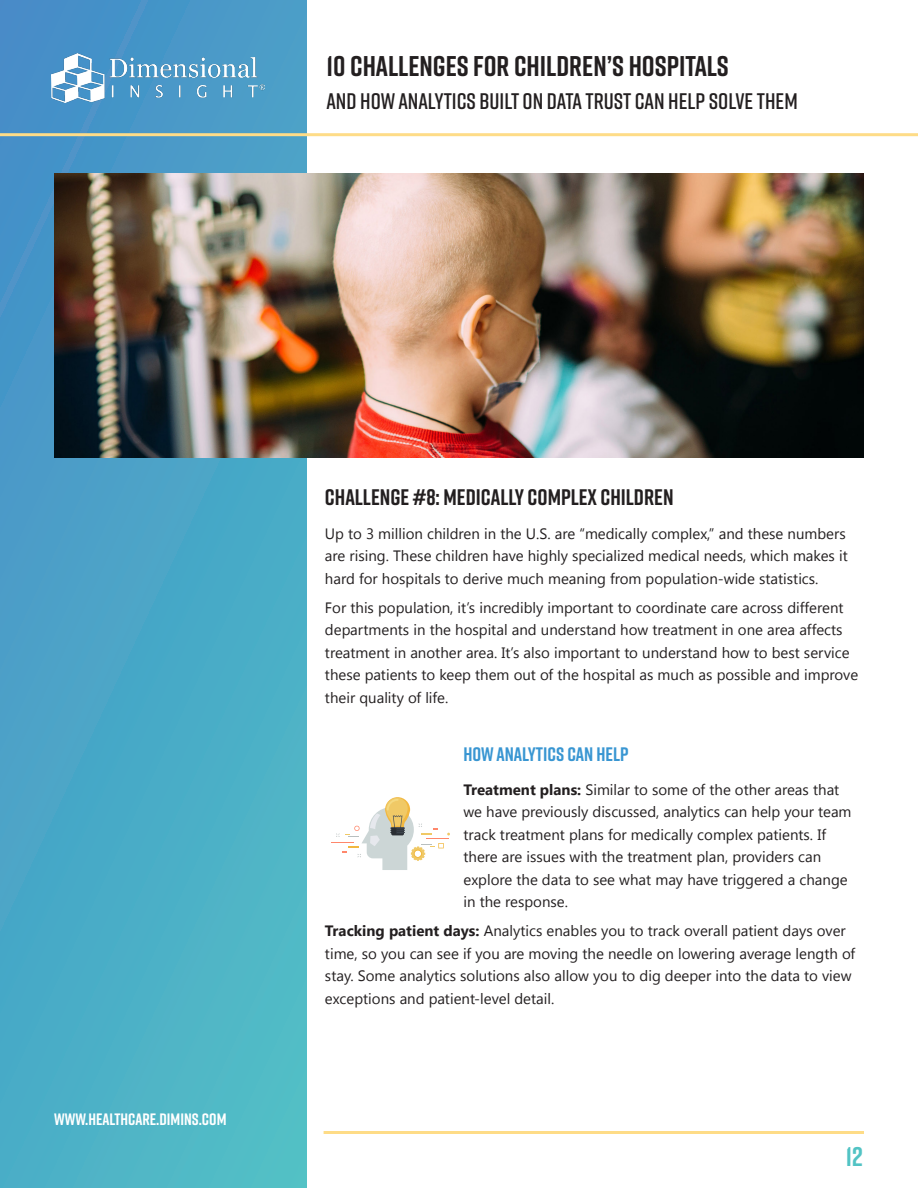
<style>
.page{position:relative;width:918px;height:1188px;background:#fff}
.page>*{position:absolute;margin:0;border:0;box-sizing:border-box;transform-origin:0 0}
.t1{font:700 28.5px "Rift";color:#231f20}
.t2{font:700 27px "Rift";color:#52c3c4}
.t3{font:600 22.5px "Rift";color:#231f20}
.t4{font:700 22.5px "Rift";color:#231f20}
.blue{font:700 19.5px "Rift";color:#3996d2}
.t5{font:700 16.5px "Rift";color:#fff}
.Body_1{font:15px/22.5px "Segoe UI";color:#231f20}
.s1{font-weight:700}
.s2{font-size:13.5px;color:#fff}
</style>
<div class="page">
<div style="left:0;top:0;width:306px;height:1188px;background:linear-gradient(to bottom,#468fc8,#4eb9c6)"></div>
<hr style="left:0;top:133px;width:918px;height:3px;background:#fedc87">
<hr style="left:324px;top:1131px;width:540px;height:3px;background:#fedc87">
<img style="left:54px;top:174px;width:810px;height:283px">
<svg style="left:331px;top:797px;width:119px;height:73px"></svg>
<img style="left:52px;top:54px;width:213px;height:49px">
<h1 class="t1" style="left:326px;top:45px;width:404px">10 CHALLENGES FOR CHILDREN’S HOSPITALS</h1>
<h3 class="t3" style="left:326px;top:85px;width:473px">AND HOW ANALYTICS BUILT ON DATA TRUST CAN HELP SOLVE THEM</h3>
<p class="t5" style="left:54px;top:1108px;width:174px">WWW.HEALTHCARE.DIMINS.COM</p>
<p class="t4" style="left:325px;top:481px;width:350px">CHALLENGE #8: MEDICALLY COMPLEX CHILDREN</p>
<p class="Body_1" style="left:325px;top:521px;width:524px">Up to 3 million children in the U.S. are “medically complex,” and these numbers are rising. These children have highly specialized medical needs, which makes it hard for hospitals to derive much meaning from population-wide statistics.</p>
<p class="Body_1" style="left:325px;top:596px;width:535px">For this population, it’s incredibly important to coordinate care across different departments in the hospital and understand how treatment in one area affects treatment in another area. It’s also important to understand how to best service these patients to keep them out of the hospital as much as possible and improve their quality of life.</p>
<p class="blue" style="left:464px;top:740px;width:166px">HOW ANALYTICS CAN HELP</p>
<p class="Body_1" style="left:464px;top:777px;width:390px"><span class="s1">Treatment plans:</span> Similar to some of the other areas that we have previously discussed, analytics can help your team track treatment plans for medically complex patients. If there are issues with the treatment plan, providers can explore the data to see what may have triggered a change in the response.</p>
<p class="Body_1" style="left:325px;top:919px;width:532px"><span class="s1">Tracking patient days:</span> Analytics enables you to track overall patient days over time, so you can see if you are moving the needle on lowering average length of stay. Some analytics solutions also allow you to dig deeper into the data to view exceptions and patient-level detail.</p>
<h2 class="t2" style="left:846px;top:1137px;width:27px">12 <span class="s2">|</span></h2>
</div>
